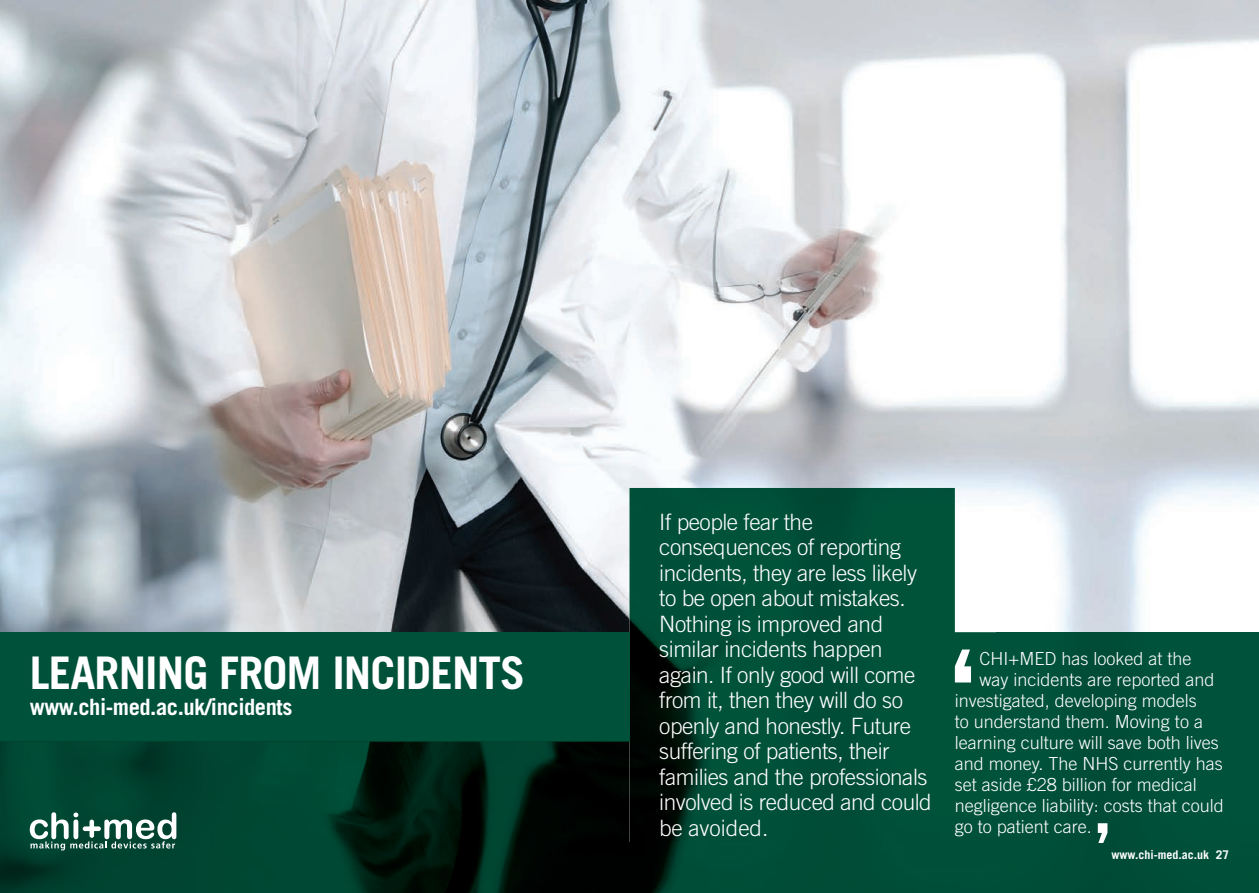
<style>
.page{position:relative;width:1259px;height:893px;background:#fff}
.page>*{position:absolute;margin:0;border:0;box-sizing:border-box;transform-origin:0 0}
.t1{font:700 45px "Trade Gothic LT Std";letter-spacing:-.02em;color:#fff}
.t2{font:300 22.5px/25.5px "Trade Gothic LT Std";letter-spacing:-.02em;color:#fff}
.t3{font:700 22.5px "Trade Gothic LT Std";letter-spacing:-.02em;color:#fff}
.t4{font:300 18px "Trade Gothic LT Std";color:#fff}
.t5{font:700 12px "Trade Gothic LT Std";color:#fff}
</style>
<div class="page">
<img style="left:0;top:0;width:1259px;height:632px">
<img style="left:629px;top:488px;width:368px;height:405px">
<div style="left:996px;top:632px;width:263px;height:261px;background:#005139"></div>
<svg style="left:955px;top:649px;width:16px;height:33px"></svg>
<svg style="left:1097px;top:823px;width:10px;height:20px"></svg>
<div style="left:0;top:632px;width:629px;height:110px;background:#00513a"></div>
<img style="left:0;top:742px;width:629px;height:151px">
<hr style="left:0;top:741px;width:629px;height:1px;background:#00270e">
<svg style="left:30px;top:812px;width:146px;height:38px"></svg>
<div style="left:83px;top:826px;width:18px;height:5px;background:#fff;border-radius:2px"></div>
<hr style="left:90px;top:820px;width:4px;height:18px;background:#fff;border-radius:2px">
<h1 class="t1" style="left:30px;top:645px;width:497px">LEARNING FROM INCIDENTS</h1>
<p class="t3" style="left:30px;top:693px;width:264px">www.chi-med.ac.uk/incidents</p>
<p class="t2" style="left:659px;top:509px;width:274px">If people fear the consequences of reporting incidents, they are less likely to be open about mistakes.<br>Nothing is improved and similar incidents happen again. If only good will come from it, then they will do so openly and honestly. Future suffering of patients, their families and the professionals involved is reduced and could be avoided.</p>
<p class="t4" style="left:979px;top:648px;width:213px">CHI+MED has looked at the</p>
<p class="t4" style="left:979px;top:669px;width:237px">way incidents are reported and</p>
<p class="t4" style="left:955px;top:690px;width:244px">investigated, developing models</p>
<p class="t4" style="left:955px;top:711px;width:250px">to understand them. Moving to a</p>
<p class="t4" style="left:955px;top:732px;width:266px">learning culture will save both lives</p>
<p class="t4" style="left:955px;top:753px;width:269px">and money. The NHS currently has</p>
<p class="t4" style="left:955px;top:774px;width:244px">set aside £28 billion for medical</p>
<p class="t4" style="left:955px;top:795px;width:271px">negligence liability: costs that could</p>
<p class="t4" style="left:955px;top:816px;width:139px">go to patient care.</p>
<p class="t5" style="left:1111px;top:847px;width:119px">www.chi-med.ac.uk 27</p>
</div>
